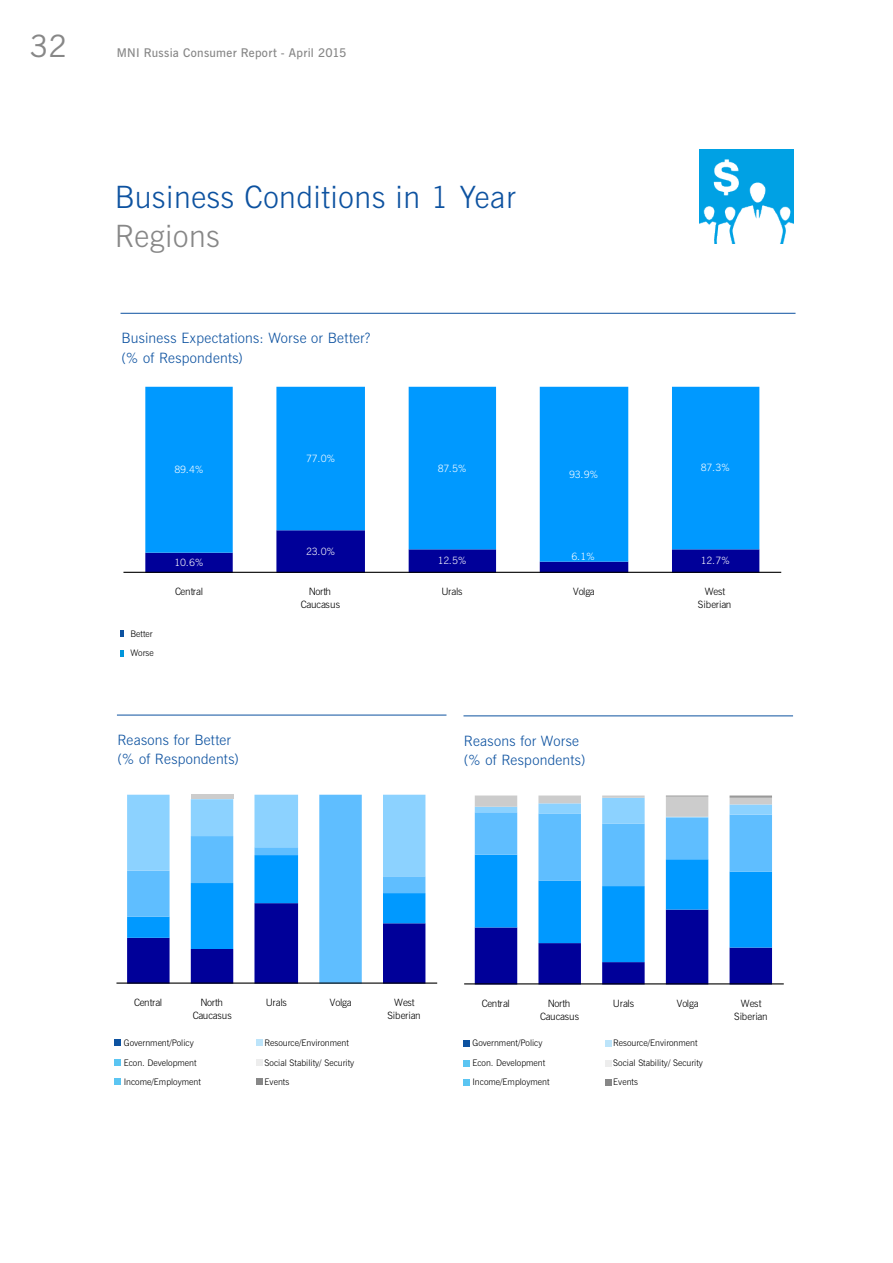
<style>
.page{position:relative;width:893px;height:1263px;background:#fff}
.page>*{position:absolute;margin:0;border:0;box-sizing:border-box;transform-origin:0 0}
.t1{font:30.75px "News Gothic Lt BT";letter-spacing:.02em;color:#0d52a0}
.t2{font:30.75px "News Gothic Lt BT";letter-spacing:.02em;color:#878787}
.t3{font:30.75px "News Gothic BT";color:#878787}
.t4{font:14.25px/19.5px "News Gothic Lt BT";letter-spacing:.02em;color:#0d52a0}
.t5{font:12px "News Gothic Dm BT";letter-spacing:.02em;color:#878787}
.t6{font:10.05px/13.4px "News Gothic Lt BT";letter-spacing:-.02em;color:#000;text-align:center}
.t7{font:10.05px "News Gothic Lt BT";letter-spacing:-.04em;color:#fff}
.t8{font:10.05px/13.4px "News Gothic Lt BT";letter-spacing:-.04em;color:#000;text-align:center}
.t9{font:9px/19.5px "News Gothic Lt BT";color:#000}
</style>
<div class="page">
<svg style="left:127px;top:795px;width:298px;height:187px"></svg>
<hr style="left:191px;top:795px;width:42px;height:4px;background:#ccc">
<hr style="left:116px;top:982px;width:321px;height:2px;background:#000">
<hr style="left:117px;top:715px;width:329px;height:1px;background:#0d52a0">
<svg style="left:145px;top:562px;width:614px;height:10px"></svg>
<svg style="left:145px;top:387px;width:614px;height:175px;fill:#09f"></svg>
<hr style="left:123px;top:572px;width:658px;height:1px;background:#000">
<hr style="left:121px;top:313px;width:674px;height:1px;background:#0d52a0">
<svg style="left:475px;top:795px;width:297px;height:188px"></svg>
<hr style="left:730px;top:795px;width:42px;height:3px;background:#999">
<hr style="left:666px;top:795px;width:42px;height:2px;background:#999">
<hr style="left:464px;top:983px;width:320px;height:1px;background:#000">
<hr style="left:463px;top:716px;width:330px;height:1px;background:#0d52a0">
<svg style="left:120px;top:650px;width:4px;height:6px"></svg>
<svg style="left:120px;top:631px;width:4px;height:6px"></svg>
<svg style="left:115px;top:1040px;width:6px;height:6px"></svg>
<svg style="left:115px;top:1079px;width:6px;height:6px"></svg>
<svg style="left:257px;top:1059px;width:6px;height:6px"></svg>
<svg style="left:257px;top:1079px;width:6px;height:6px"></svg>
<svg style="left:115px;top:1059px;width:6px;height:6px"></svg>
<svg style="left:257px;top:1040px;width:6px;height:6px"></svg>
<div style="left:463px;top:1040px;width:7px;height:7px;background:#0d52a0"></div>
<div style="left:463px;top:1079px;width:7px;height:7px;background:#5bc5f2"></div>
<div style="left:605px;top:1060px;width:7px;height:6px;background:#ededed"></div>
<div style="left:605px;top:1079px;width:7px;height:7px;background:#878787"></div>
<div style="left:463px;top:1060px;width:7px;height:6px;background:#5bc5f2"></div>
<div style="left:605px;top:1040px;width:7px;height:7px;background:#bce4fa"></div>
<img style="left:699px;top:149px;width:94px;height:94px">
<h1 class="t3" style="left:30px;top:26px;width:39px">32</h1>
<h3 class="t5" style="left:117px;top:44px;width:231px">MNI Russia Consumer Report - April 2015</h3>
<h1 class="t1" style="left:115px;top:177px;width:402px">Business Conditions in 1 Year</h1>
<h1 class="t2" style="left:115px;top:216px;width:107px">Regions</h1>
<h2 class="t4" style="left:121px;top:328px;width:250px">Business Expectations: Worse or Better? (% of Respondents)</h2>
<p class="t7" style="left:175px;top:463px;width:31px">89.4%</p>
<p class="t7" style="left:175px;top:556px;width:31px">10.6%</p>
<p class="t7" style="left:306px;top:452px;width:31px">77.0%</p>
<p class="t7" style="left:306px;top:544px;width:31px">23.0%</p>
<p class="t7" style="left:438px;top:462px;width:31px">87.5%</p>
<p class="t7" style="left:438px;top:554px;width:31px">12.5%</p>
<p class="t7" style="left:569px;top:468px;width:31px">93.9%</p>
<p class="t7" style="left:572px;top:550px;width:25px">6.1%</p>
<p class="t7" style="left:701px;top:461px;width:31px">87.3%</p>
<p class="t7" style="left:701px;top:554px;width:31px">12.7%</p>
<p class="t9" style="left:131px;top:624px;width:25px">Better<br>Worse</p>
<p class="t6" style="left:175px;top:585px;width:30px">Central</p>
<p class="t8" style="left:301px;top:585px;width:41px">North<br>Caucasus</p>
<p class="t6" style="left:441px;top:585px;width:23px">Urals</p>
<p class="t6" style="left:573px;top:585px;width:23px">Volga</p>
<p class="t6" style="left:698px;top:585px;width:35px">West<br>Siberian</p>
<h2 class="t4" style="left:117px;top:730px;width:123px">Reasons for Better (% of Respondents)</h2>
<h2 class="t4" style="left:464px;top:731px;width:123px">Reasons for Worse (% of Respondents)</h2>
<p class="t6" style="left:134px;top:996px;width:30px">Central</p>
<p class="t8" style="left:193px;top:996px;width:40px">North<br>Caucasus</p>
<p class="t6" style="left:266px;top:996px;width:23px">Urals</p>
<p class="t6" style="left:330px;top:996px;width:23px">Volga</p>
<p class="t6" style="left:387px;top:996px;width:35px">West<br>Siberian</p>
<p class="t6" style="left:482px;top:997px;width:30px">Central</p>
<p class="t8" style="left:540px;top:997px;width:40px">North<br>Caucasus</p>
<p class="t6" style="left:613px;top:997px;width:23px">Urals</p>
<p class="t6" style="left:677px;top:997px;width:23px">Volga</p>
<p class="t6" style="left:734px;top:997px;width:35px">West<br>Siberian</p>
<p class="t9" style="left:124px;top:1033px;width:79px">Government/Policy<br>Econ. Development<br>Income/Employment</p>
<p class="t9" style="left:265px;top:1033px;width:91px">Resource/Environment<br>Social Stability/ Security<br>Events</p>
<p class="t9" style="left:472px;top:1033px;width:79px">Government/Policy<br>Econ. Development<br>Income/Employment</p>
<p class="t9" style="left:613px;top:1033px;width:91px">Resource/Environment<br>Social Stability/ Security<br>Events</p>
</div>
